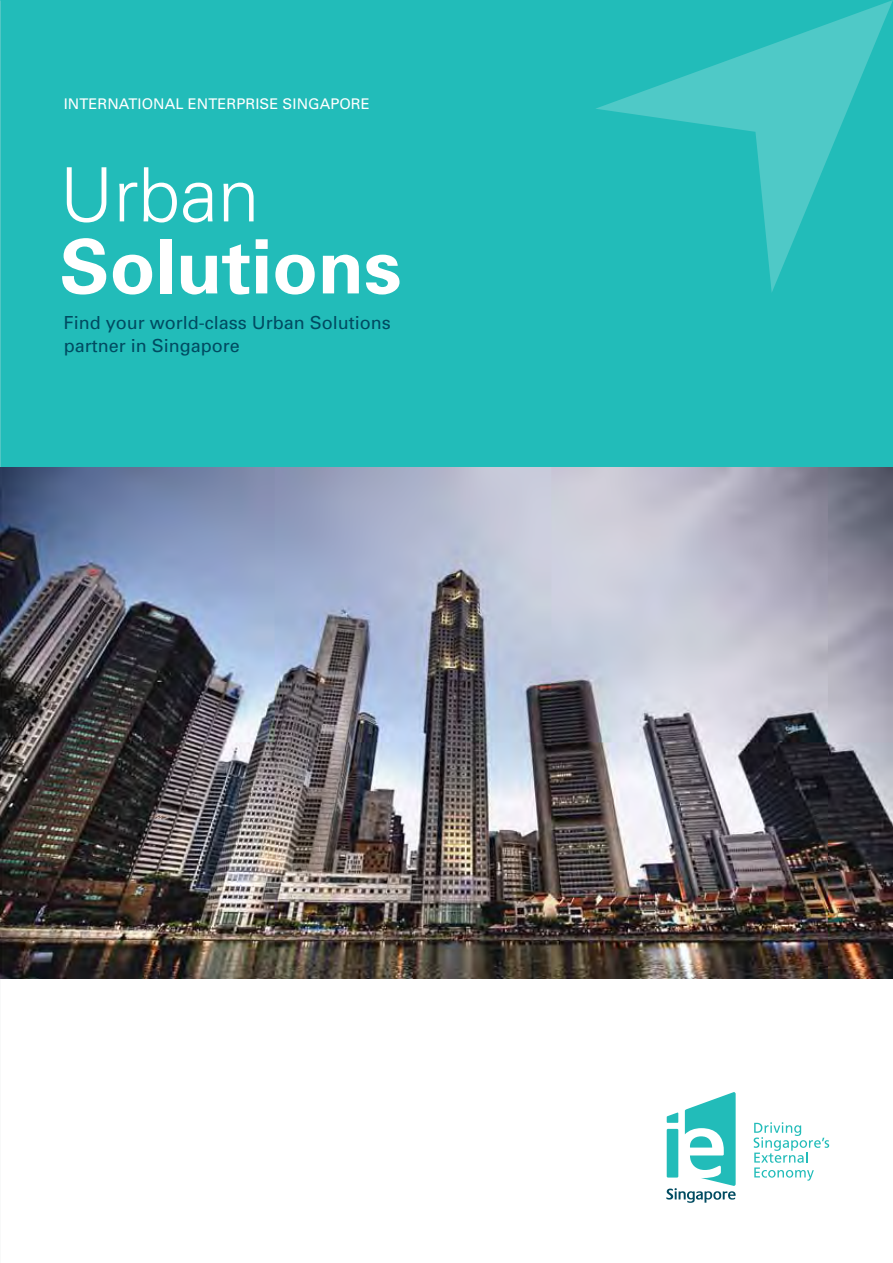
<style>
.page{position:relative;width:893px;height:1263px;background:#fff}
.page>*{position:absolute;margin:0;border:0;box-sizing:border-box;transform-origin:0 0}
.t1{font:700 75px "Univers";color:#fff}
.t2{font:300 75px "Univers";color:#fff}
.t3{font:18px/22.5px "Univers";color:#004b61}
.t4{font:14.7px "Univers";letter-spacing:.005em;color:#fff}
</style>
<div class="page">
<div style="left:0;top:0;width:893px;height:487px;background:#22bcb9"></div>
<svg style="left:596px;top:0;width:297px;height:292px"></svg>
<svg style="left:754px;top:1122px;width:75px;height:59px"></svg>
<svg style="left:666px;top:1092px;width:70px;height:111px"></svg>
<img style="left:0;top:468px;width:893px;height:510px">
<p class="t4" style="left:64px;top:95px;width:308px">INTERNATIONAL ENTERPRISE SINGAPORE</p>
<h1 class="t2" style="left:60px;top:150px;width:202px">Urban</h1>
<h1 class="t1" style="left:60px;top:222px;width:343px">Solutions</h1>
<p class="t3" style="left:64px;top:312px;width:329px">Find your world-class Urban Solutions partner in Singapore</p>
</div>
